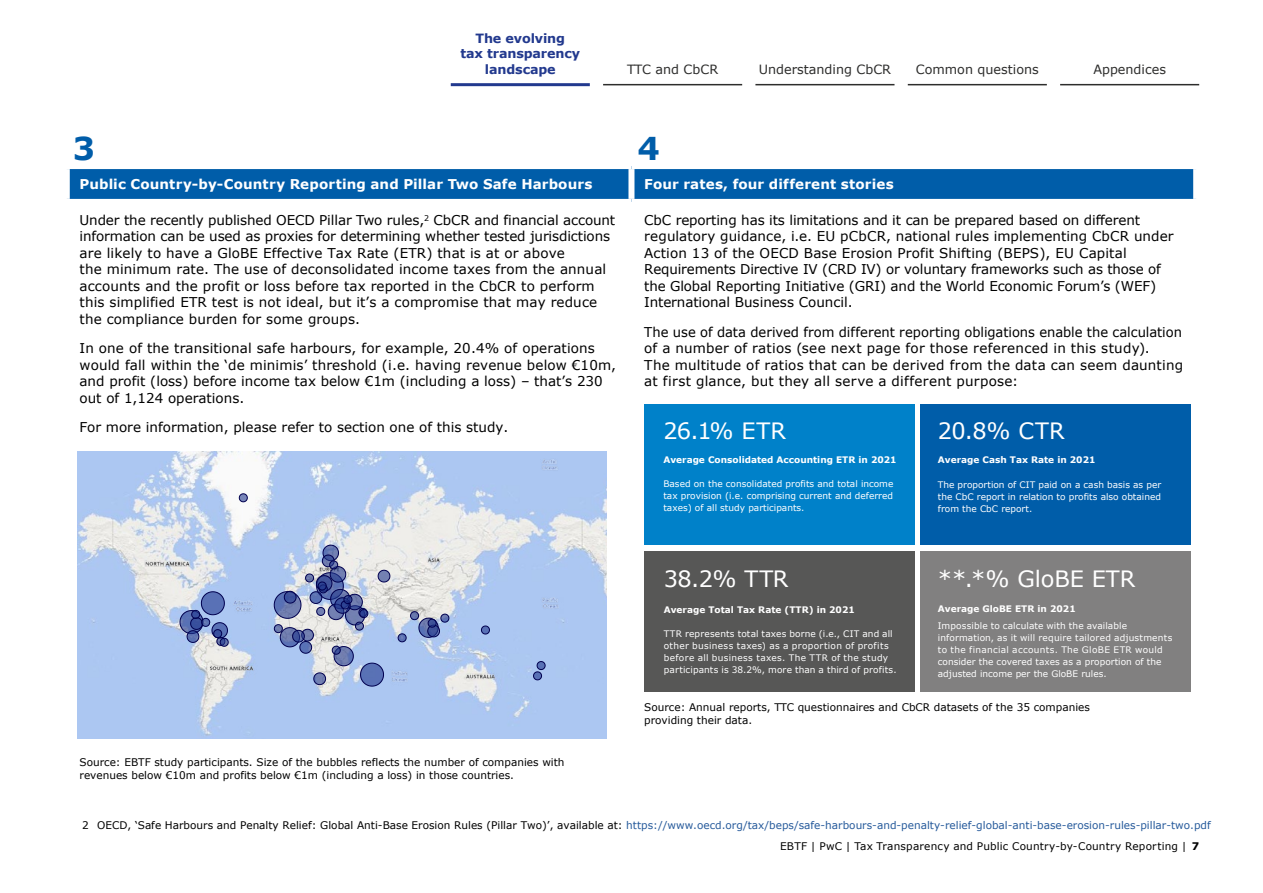
<style>
.page{position:relative;width:1263px;height:893px;background:#fff}
.page>*{position:absolute;margin:0;border:0;box-sizing:border-box;transform-origin:0 0}
.t1{font:700 31.5px "Verdana";color:#005da9}
.t2{font:22.5px "Verdana";letter-spacing:-.005em;color:#fff}
.t3{font:13.5px/16.5px "Verdana";letter-spacing:.01em;color:#000}
.t4{font:13.5px/16.5px "Verdana";letter-spacing:-.01em;color:#000}
.t5{font:700 13.5px "Verdana";letter-spacing:.01em;color:#fff}
.t6{font:12.75px "Verdana";color:#2d2d2c}
.t7{font:700 12.75px/15.3px "Verdana";letter-spacing:-.01em;color:#22398e;text-align:center}
.t8{font:10.5px/13.5px "Verdana";color:#000}
.t9{font:10.5px "Verdana";color:#265a9b}
.t10{font:10.5px "Verdana";letter-spacing:.02em;color:#000}
.t11{font:9px/12px "Verdana";letter-spacing:.01em;color:#fff;text-align:justify}
.t12{font:9px/12px "Verdana";letter-spacing:.03em;color:#fff}
.t13{font:700 9px "Verdana";color:#fff}
.s1{font-style:inherit}
.s2{font-weight:700}
.s3{color:#000}
</style>
<div class="page">
<div style="left:70px;top:169px;width:1123px;height:30px;background:#005da9"></div>
<div style="left:628px;top:169px;width:6px;height:30px;background:#fff"></div>
<img style="left:78px;top:451px;width:529px;height:287px">
<svg style="left:239px;top:493px;width:9px;height:9px"></svg>
<svg style="left:481px;top:625px;width:9px;height:9px"></svg>
<svg style="left:398px;top:611px;width:51px;height:31px;background:#95a3ca"></svg>
<svg style="left:533px;top:661px;width:13px;height:19px"></svg>
<svg style="left:179px;top:591px;width:50px;height:56px;background:#8292c2"></svg>
<svg style="left:274px;top:545px;width:116px;height:142px;background:#a5b2d1"></svg>
<div style="left:644px;top:405px;width:270px;height:140px;background:#0081c9"></div>
<div style="left:644px;top:551px;width:270px;height:141px;background:#575756"></div>
<div style="left:921px;top:551px;width:270px;height:141px;background:#818080"></div>
<div style="left:921px;top:405px;width:270px;height:140px;background:#005da9"></div>
<hr style="left:451px;top:83px;width:139px;height:3px;background:#22398e">
<hr style="left:603px;top:84px;width:139px;height:1px;background:#2d2d2c">
<hr style="left:755px;top:84px;width:139px;height:1px;background:#2d2d2c">
<hr style="left:908px;top:84px;width:139px;height:1px;background:#2d2d2c">
<hr style="left:1060px;top:84px;width:139px;height:1px;background:#2d2d2c">
<p class="t7" style="left:460px;top:31px;width:121px">The evolving<br>tax transparency landscape</p>
<p class="t6" style="left:627px;top:60px;width:93px">TTC and CbCR</p>
<p class="t6" style="left:759px;top:60px;width:134px">Understanding CbCR</p>
<p class="t6" style="left:916px;top:60px;width:124px">Common questions</p>
<p class="t6" style="left:1093px;top:60px;width:74px">Appendices</p>
<h1 class="t1" style="left:73px;top:128px;width:24px">3</h1>
<h1 class="t1" style="left:637px;top:128px;width:24px">4</h1>
<p class="t5" style="left:80px;top:175px;width:514px">Public Country-by-Country Reporting and Pillar Two Safe Harbours</p>
<p class="t5" style="left:644px;top:175px;width:251px">Four rates, four different stories</p>
<p class="t3" style="left:80px;top:212px;width:537px">Under the recently published OECD Pillar Two rules,<sup>2</sup> CbCR and financial account information can be used as proxies for determining whether tested jurisdictions are likely to have a GloBE Effective Tax Rate (ETR) that is at or above<br>the minimum rate. The use of deconsolidated income taxes from the annual accounts and the profit or loss before tax reported in the CbCR to perform this simplified ETR test is not ideal, but it’s a compromise that may reduce the compliance burden for some groups.</p>
<p class="t3" style="left:80px;top:340px;width:538px">In one of the transitional safe harbours, for example, 20.4% of operations would fall within the ‘de minimis’ threshold (i.e. having revenue below €10m, and profit (loss) before income tax below €1m (including a loss) – that’s 230 out of 1,124 operations.</p>
<p class="t3" style="left:80px;top:419px;width:430px">For more information, please refer to section one of this study.</p>
<p class="t4" style="left:644px;top:212px;width:531px">CbC reporting has its limitations and it can be prepared based on different regulatory guidance, i.e. EU pCbCR, national rules implementing CbCR under Action 13 of the OECD Base Erosion Profit Shifting (BEPS), EU Capital Requirements Directive IV (CRD IV) or voluntary frameworks such as those of the Global Reporting Initiative (GRI) and the World Economic Forum’s (WEF)<br>International Business Council.</p>
<p class="t3" style="left:644px;top:323px;width:540px">The use of data derived from different reporting obligations enable the calculation of a number of ratios (see next page for those referenced in this study).<br>The multitude of ratios that can be derived from the data can seem daunting at first glance, but they all serve a different purpose:</p>
<h2 class="t2" style="left:938px;top:415px;width:128px">20.8% CTR</h2>
<p class="t13" style="left:938px;top:454px;width:159px">Average Cash Tax Rate in 2021</p>
<p class="t11" style="left:938px;top:479px;width:225px">The proportion of CIT paid on a cash basis as per the CbC report in relation to profits also obtained from the CbC report.</p>
<h2 class="t2" style="left:663px;top:415px;width:124px">26.1% ETR</h2>
<p class="t13" style="left:663px;top:454px;width:235px">Average Consolidated Accounting <span class="s1">ETR</span> in 2021</p>
<p class="t11" style="left:663px;top:478px;width:232px">Based on the consolidated profits and total income tax provision (i.e. comprising current and deferred taxes) of all study participants.</p>
<p class="t8" style="left:80px;top:755px;width:486px">Source: EBTF study participants. Size of the bubbles reflects the number of companies with revenues below €10m and profits below €1m (including a loss) in those countries.</p>
<h2 class="t2" style="left:938px;top:563px;width:199px">**.*% GloBE ETR</h2>
<p class="t11" style="left:938px;top:601px;width:191px;line-height:16.2px"><span class="s2">Average GloBE E</span><span class="s2">TR</span> <span class="s2">in 2021<br></span>Impossible to calculate with the available</p>
<p class="t11" style="left:938px;top:631px;width:236px;text-align:left">information, as it will require tailored adjustments to the financial accounts. The GloBE ETR would consider the covered taxes as a proportion of the adjusted income per the GloBE rules.</p>
<p class="t8" style="left:644px;top:700px;width:447px">Source: Annual reports, TTC questionnaires and CbCR datasets of the 35 companies providing their data.</p>
<h2 class="t2" style="left:664px;top:564px;width:126px">38.2% TTR</h2>
<p class="t13" style="left:664px;top:604px;width:192px">Average Total Tax Rate <span class="s1">(TTR)</span> in 2021</p>
<p class="t12" style="left:664px;top:628px;width:234px">TTR represents total taxes borne (i.e., CIT and all other business taxes) as a proportion of profits before all business taxes. The TTR of the study participants is 38.2%, more than a third of profits.</p>
<p class="t9" style="left:82px;top:818px;width:1130px"><span class="s3">2 OECD, ‘Safe Harbours and Penalty Relief: Global Anti-Base Erosion Rules (Pillar Two)’, available at:</span> https://www.oecd.org/tax/beps/safe-harbours-and-penalty-relief-global-anti-base-erosion-rules-pillar-two.pdf</p>
<p class="t10" style="left:780px;top:839px;width:421px">EBTF | PwC | Tax Transparency and Public Country-by-Country Reporting | <span class="s2">7</span></p>
</div>
